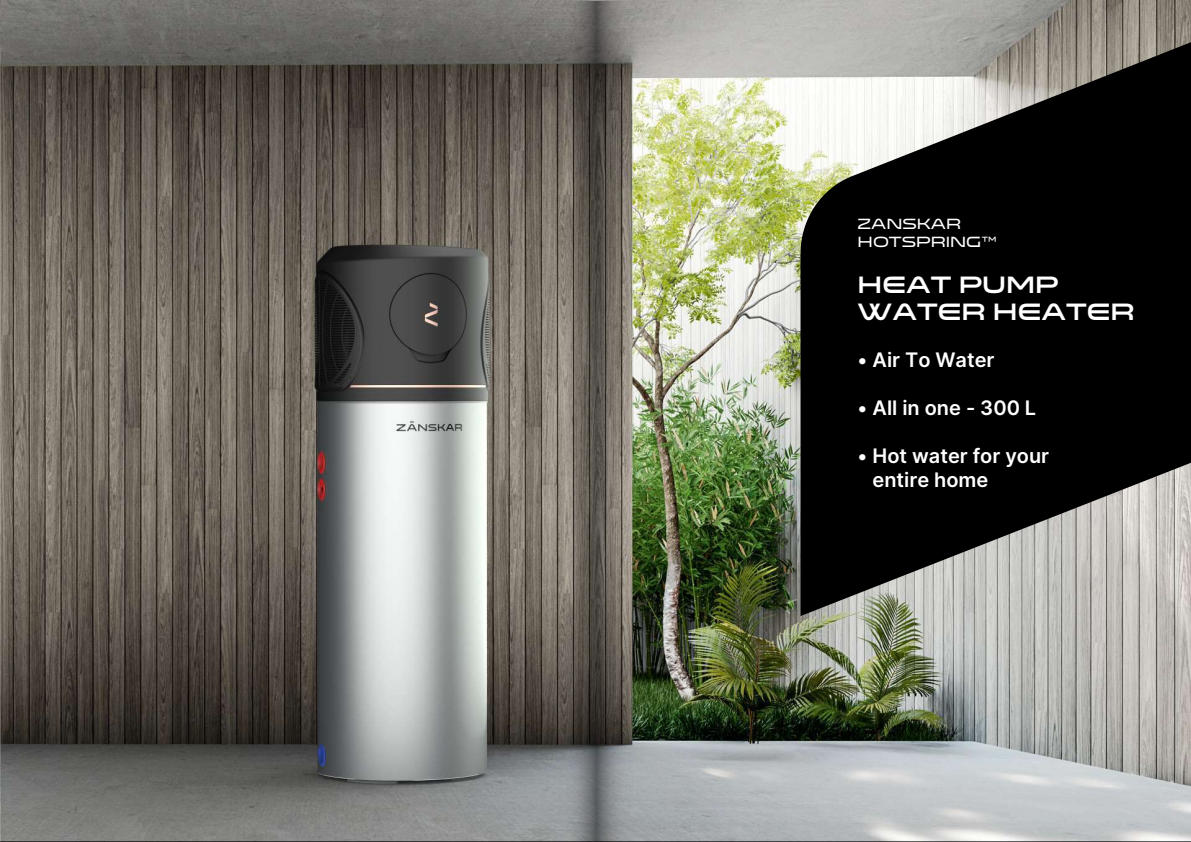
<style>
.page{position:relative;width:1191px;height:842px;background:#fff}
.page>*{position:absolute;margin:0;border:0;box-sizing:border-box;transform-origin:0 0}
.t1{font:24px/27.4px "Venera 900";color:#fff}
.t2{font:600 20px/24px "Inter";color:#fff}
.t3{font:15px/18px "Venera 700";color:#fff}
</style>
<div class="page">
<img style="left:0;top:0;width:1190px;height:842px">
<svg style="left:546px;top:1px;width:99px;height:841px"></svg>
<svg style="left:800px;top:42px;width:391px;height:574px;fill:#000"></svg>
<p class="t3" style="left:857px;top:215px;width:141px">ZANSKAR<br>HOTSPRING™</p>
<p class="t1" style="left:857px;top:271px;width:279px">HEAT PUMP<br>WATER HEATER</p>
<p class="t2" style="left:857px;top:347px;width:138px">• Air To Water</p>
<p class="t2" style="left:857px;top:395px;width:180px">• All in one - 300 L</p>
<p class="t2" style="left:872px;top:443px;width:178px;text-indent:-15px">• Hot water for your entire home</p>
</div>
